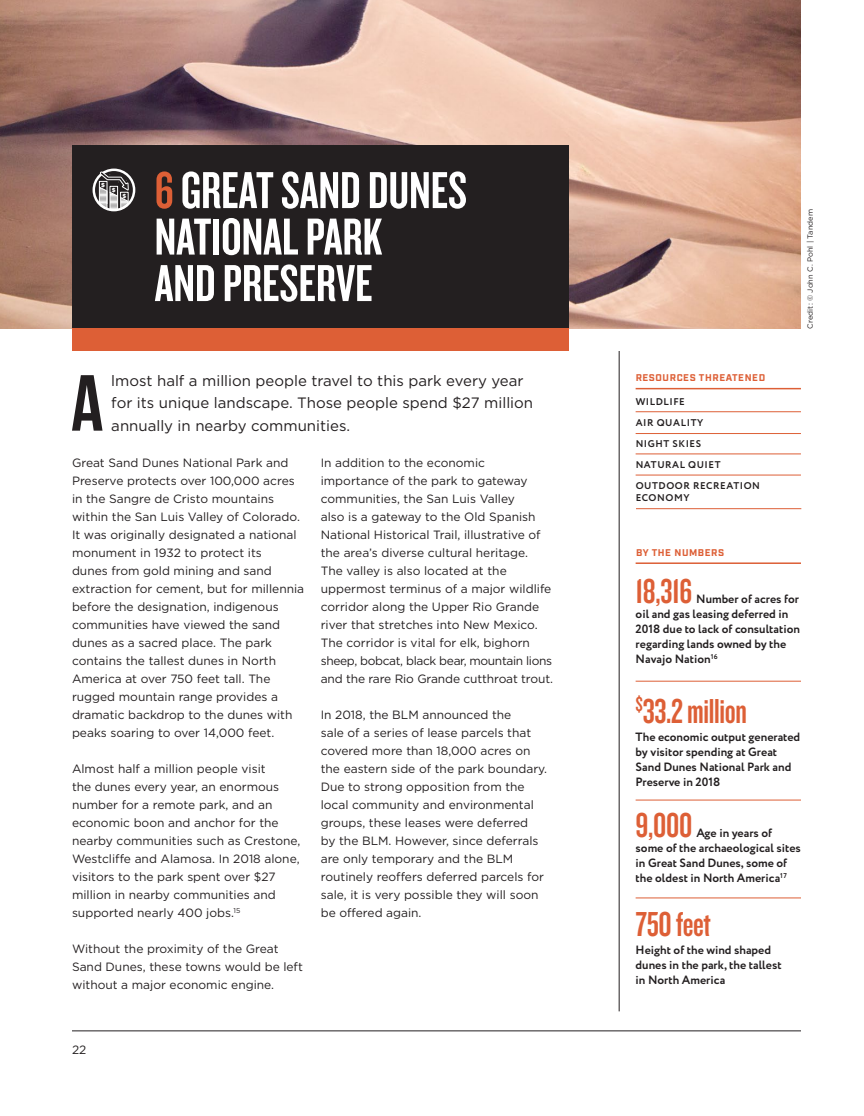
<style>
.page{position:relative;width:864px;height:1116px;background:#fff}
.page>*{position:absolute;margin:0;border:0;box-sizing:border-box;transform-origin:0 0}
.BODY_INTRO{font:79.35px "Bebas Neue";color:#231f20}
.t1{font:54px/46.5px "Knockout HTF48 Featherweight";color:#fff}
.Big_Number_Redo{font:36px "Knockout HTF48 Featherweight";letter-spacing:-.01em;color:#dd5f36}
.BODY_INTRO-2{font:15px/22.5px "Gotham";color:#231f20}
.t2{font:12px/18px "Gotham";color:#231f20}
.Big_Number_Redo-2{font:700 12px/15px "Circe";color:#231f20}
.Sidebar_Copy{font:700 12px/15px "Circe";color:#231f20}
.Resources_Threatened{font:700 9.75px/12px "Circe";letter-spacing:.06em;color:#231f20}
.t3{font:700 9.75px "Industry";letter-spacing:.06em;color:#dd5f36}
.Photo_Captions{font:7.5px "Gotham";letter-spacing:.005em;color:#231f20}
.t4{font:900 5.7px "Gotham";color:#fff}
.s1{color:#dd5f36}
</style>
<div class="page">
<hr style="left:72px;top:1031px;width:729px;height:1px;background:#231f20">
<img style="left:0;top:0;width:801px;height:328px">
<div style="left:72px;top:145px;width:496px;height:183px;background:#231f20"></div>
<hr style="left:636px;top:898px;width:165px;height:1px;background:#dd5f36">
<hr style="left:636px;top:800px;width:165px;height:1px;background:#dd5f36">
<hr style="left:636px;top:681px;width:165px;height:1px;background:#dd5f36">
<svg style="left:94px;top:170px;width:40px;height:40px"></svg>
<div style="left:93px;top:169px;width:42px;height:42px;border:2px solid #fff;border-radius:50%"></div>
<svg style="left:98px;top:171px;width:31px;height:40px"></svg>
<div style="left:72px;top:328px;width:496px;height:23px;background:#dd5f36"></div>
<hr style="left:619px;top:351px;width:1px;height:660px;background:#231f20">
<hr style="left:636px;top:388px;width:165px;height:1px;background:#dd5f36">
<hr style="left:636px;top:411px;width:165px;height:1px;background:#dd5f36">
<hr style="left:636px;top:433px;width:165px;height:1px;background:#dd5f36">
<hr style="left:636px;top:475px;width:165px;height:1px;background:#dd5f36">
<hr style="left:636px;top:508px;width:165px;height:1px;background:#dd5f36">
<hr style="left:636px;top:454px;width:165px;height:1px;background:#dd5f36">
<hr style="left:636px;top:562px;width:165px;height:2px;background:#dd5f36">
<p class="t4" style="left:101px;top:182px;width:5px">$</p>
<p class="t4" style="left:112px;top:187px;width:5px">$</p>
<p class="t4" style="left:122px;top:193px;width:5px">$</p>
<h3 class="t1" style="left:155px;top:168px;width:314px"><span class="s1">6</span> GREAT SAND DUNES<br>NATIONAL PARK<br>AND PRESERVE</h3>
<p class="BODY_INTRO" style="left:71px;top:360px;width:34px">A</p>
<p class="BODY_INTRO-2" style="left:111px;top:369px;width:423px">lmost half a million people travel to this park every year for its unique landscape. Those people spend $27 million annually in nearby communities.</p>
<p class="t2" style="left:72px;top:453px;width:234px">Great Sand Dunes National Park and Preserve protects over 100,000 acres in the Sangre de Cristo mountains within the San Luis Valley of Colorado.<br>It was originally designated a national monument in 1932 to protect its<br>dunes from gold mining and sand extraction for cement, but for millennia before the designation, indigenous communities have viewed the sand dunes as a sacred place. The park contains the tallest dunes in North America at over 750 feet tall. The rugged mountain range provides a dramatic backdrop to the dunes with peaks soaring to over 14,000 feet.</p>
<p class="t2" style="left:72px;top:759px;width:230px">Almost half a million people visit<br>the dunes every year, an enormous number for a remote park, and an economic boon and anchor for the nearby communities such as Crestone, Westcliffe and Alamosa. In 2018 alone, visitors to the park spent over $27 million in nearby communities and supported nearly 400 jobs.<sup>15</sup></p>
<p class="t2" style="left:72px;top:939px;width:232px">Without the proximity of the Great<br>Sand Dunes, these towns would be left without a major economic engine.</p>
<p class="t2" style="left:321px;top:453px;width:234px">In addition to the economic importance of the park to gateway communities, the San Luis Valley<br>also is a gateway to the Old Spanish National Historical Trail, illustrative of the area’s diverse cultural heritage.<br>The valley is also located at the uppermost terminus of a major wildlife corridor along the Upper Rio Grande river that stretches into New Mexico.<br>The corridor is vital for elk, bighorn sheep, bobcat, black bear, mountain lions and the rare Rio Grande cutthroat trout.</p>
<p class="t2" style="left:321px;top:705px;width:228px">In 2018, the BLM announced the<br>sale of a series of lease parcels that covered more than 18,000 acres on the eastern side of the park boundary.<br>Due to strong opposition from the local community and environmental groups, these leases were deferred<br>by the BLM. However, since deferrals are only temporary and the BLM routinely reoffers deferred parcels for sale, it is very possible they will soon be offered again.</p>
<p class="t2" style="left:72px;top:1041px;width:16px">22</p>
<h6 class="t3" style="left:636px;top:372px;width:131px">RESOURCES THREATENED</h6>
<p class="Resources_Threatened" style="left:636px;top:396px;width:51px">WILDLIFE</p>
<p class="Resources_Threatened" style="left:636px;top:417px;width:69px">AIR QUALITY</p>
<p class="Resources_Threatened" style="left:636px;top:438px;width:67px">NIGHT SKIES</p>
<p class="Resources_Threatened" style="left:636px;top:459px;width:86px">NATURAL QUIET</p>
<p class="Resources_Threatened" style="left:636px;top:480px;width:126px">OUTDOOR RECREATION<br>ECONOMY</p>
<h6 class="t3" style="left:636px;top:547px;width:90px">BY THE NUMBERS</h6>
<p class="Photo_Captions" style="left:806px;top:328px;width:121px;rotate:-90deg">Credit: © John C. Pohl | Tandem</p>
<p class="Big_Number_Redo" style="left:636px;top:573px;width:58px">18,316</p>
<p class="Big_Number_Redo-2" style="left:636px;top:592px;width:166px;text-indent:61px">Number of acres for oil and gas leasing deferred in<br>2018 due to lack of consultation regarding lands owned by the<br>Navajo Nation<sup>16</sup></p>
<p class="Big_Number_Redo" style="left:636px;top:693px;width:113px"><sup>$</sup>33.2 million</p>
<p class="Sidebar_Copy" style="left:636px;top:730px;width:166px">The economic output generated by visitor spending at Great<br>Sand Dunes National Park and<br>Preserve in 2018</p>
<p class="Big_Number_Redo" style="left:636px;top:807px;width:58px">9,000</p>
<p class="Big_Number_Redo-2" style="left:636px;top:826px;width:167px;text-indent:61px">Age in years of some of the archaeological sites in Great Sand Dunes, some of the oldest in North America<sup>17</sup></p>
<p class="Big_Number_Redo" style="left:636px;top:906px;width:77px">750 feet</p>
<p class="Sidebar_Copy" style="left:636px;top:943px;width:148px">Height of the wind shaped dunes in the park, the tallest in North America</p>
</div>
